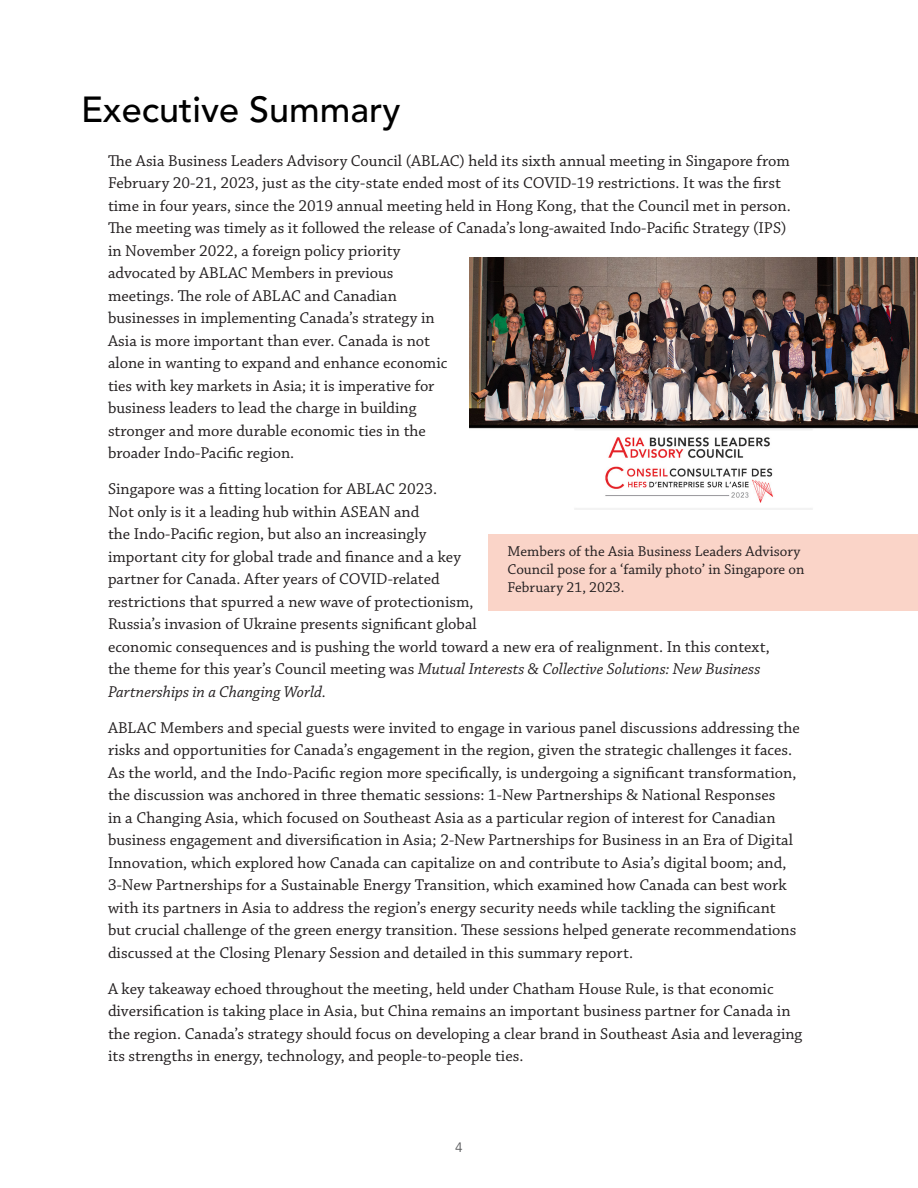
<style>
.page{position:relative;width:918px;height:1188px;background:#fff}
.page>*{position:absolute;margin:0;border:0;box-sizing:border-box;transform-origin:0 0}
.t1{font:500 36px "Avenir LT Std";color:#000}
.Body{font:16.5px/22.5px "Chaparral Pro";color:#231f20}
.t2{font:15px/18px "Chaparral Pro";color:#231f20}
.t3{font:13.5px "Avenir LT Std";color:#57585a}
.s1{font-style:italic}
</style>
<div class="page">
<img style="left:469px;top:257px;width:449px;height:253px">
<div style="left:488px;top:534px;width:430px;height:76px;background:#fad4c8"></div>
<h1 class="t1" style="left:81px;top:88px;width:321px">Executive Summary</h1>
<p class="Body" style="left:108px;top:150px;width:684px">The Asia Business Leaders Advisory Council (ABLAC) held its sixth annual meeting in Singapore from February 20-21, 2023, just as the city-state ended most of its COVID-19 restrictions. It was the first time in four years, since the 2019 annual meeting held in Hong Kong, that the Council met in person.<br>The meeting was timely as it followed the release of Canada’s long-awaited Indo-Pacific Strategy (IPS) in November 2022, a foreign policy priority<br>advocated by ABLAC Members in previous<br>meetings. The role of ABLAC and Canadian<br>businesses in implementing Canada’s strategy in<br>Asia is more important than ever. Canada is not<br>alone in wanting to expand and enhance economic<br>ties with key markets in Asia; it is imperative for<br>business leaders to lead the charge in building<br>stronger and more durable economic ties in the<br>broader Indo-Pacific region.</p>
<p class="Body" style="left:108px;top:478px;width:663px">Singapore was a fitting location for ABLAC 2023.<br>Not only is it a leading hub within ASEAN and<br>the Indo-Pacific region, but also an increasingly<br>important city for global trade and finance and a key<br>partner for Canada. After years of COVID-related<br>restrictions that spurred a new wave of protectionism,<br>Russia’s invasion of Ukraine presents significant global<br>economic consequences and is pushing the world toward a new era of realignment. In this context, the theme for this year’s Council meeting was <span class="s1">Mutual Interests &amp; Collective Solutions: New Business Partnerships in a Changing World.</span></p>
<p class="Body" style="left:108px;top:717px;width:693px">ABLAC Members and special guests were invited to engage in various panel discussions addressing the risks and opportunities for Canada’s engagement in the region, given the strategic challenges it faces.<br>As the world, and the Indo-Pacific region more specifically, is undergoing a significant transformation, the discussion was anchored in three thematic sessions: 1-New Partnerships &amp; National Responses<br>in a Changing Asia, which focused on Southeast Asia as a particular region of interest for Canadian business engagement and diversification in Asia; 2-New Partnerships for Business in an Era of Digital Innovation, which explored how Canada can capitalize on and contribute to Asia’s digital boom; and, 3-New Partnerships for a Sustainable Energy Transition, which examined how Canada can best work with its partners in Asia to address the region’s energy security needs while tackling the significant but crucial challenge of the green energy transition. These sessions helped generate recommendations discussed at the Closing Plenary Session and detailed in this summary report.</p>
<p class="Body" style="left:108px;top:978px;width:696px">A key takeaway echoed throughout the meeting, held under Chatham House Rule, is that economic diversification is taking place in Asia, but China remains an important business partner for Canada in the region. Canada’s strategy should focus on developing a clear brand in Southeast Asia and leveraging its strengths in energy, technology, and people-to-people ties.</p>
<p class="t2" style="left:508px;top:543px;width:298px">Members of the Asia Business Leaders Advisory<br>Council pose for a ‘family photo’ in Singapore on<br>February 21, 2023.</p>
<p class="t3" style="left:455px;top:1140px;width:9px">4</p>
</div>
